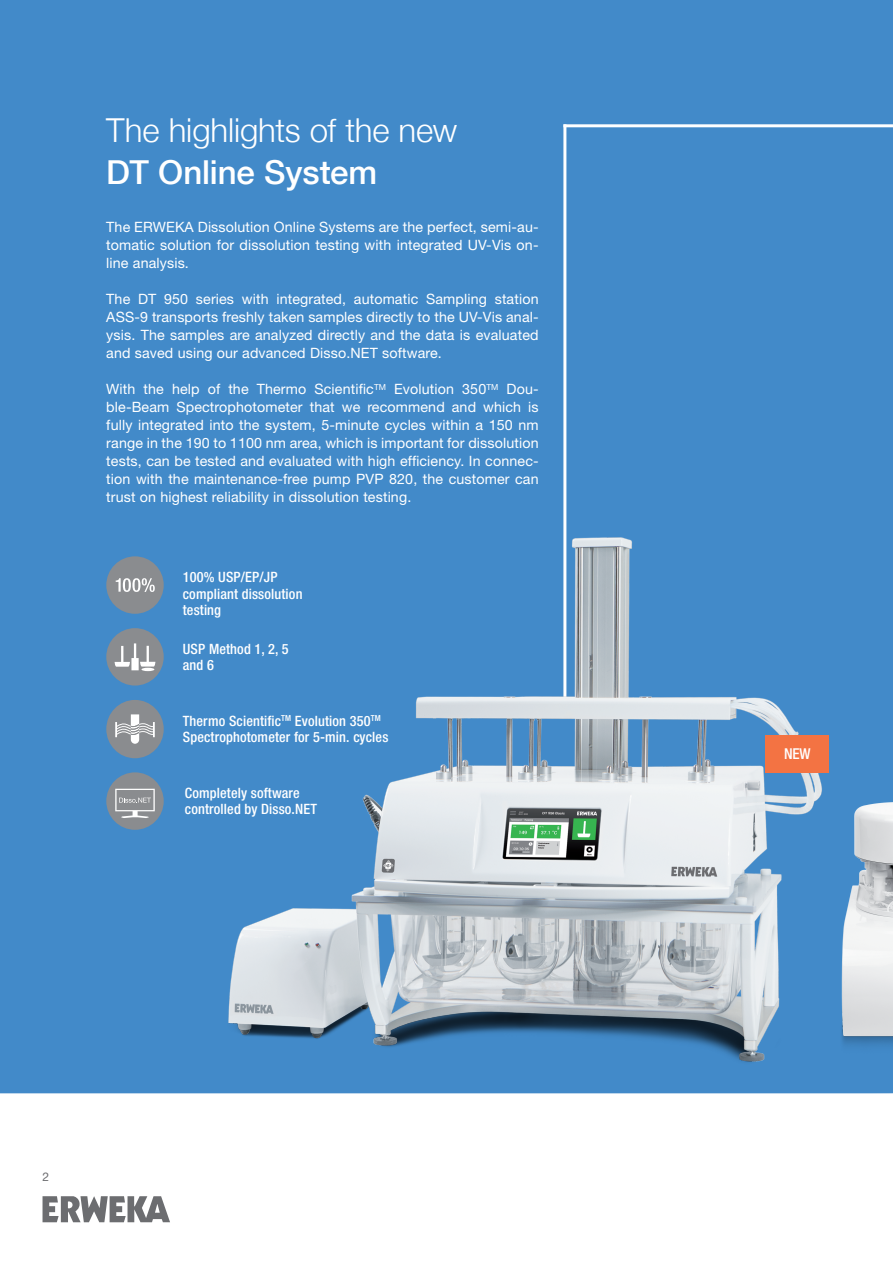
<style>
.page{position:relative;width:893px;height:1263px;background:#fff}
.page>*{position:absolute;margin:0;border:0;box-sizing:border-box;transform-origin:0 0}
.t1{font:300 33px "Helvetica Neue";letter-spacing:-.005em;color:#fff}
.t2{font:500 33px "Helvetica Neue";letter-spacing:-.005em;color:#fff}
.t3{font:500 condensed 15px "Helvetica Neue LT Std";color:#fff}
.t4{font:14.25px/18px "Helvetica Neue LT Std";letter-spacing:.01em;color:#fff;text-align:justify}
.t5{font:500 condensed 14.25px/16.5px "Helvetica Neue LT Std";letter-spacing:.01em;color:#fff}
.t6{font:12px "Helvetica Neue LT Std";color:#6c6d70}
</style>
<div class="page">
<div style="left:0;top:0;width:893px;height:1093px;background:#428ac9"></div>
<hr style="left:563px;top:124px;width:3px;height:576px;background:#fff">
<img style="left:209px;top:473px;width:684px;height:621px">
<hr style="left:563px;top:124px;width:330px;height:3px;background:#fff">
<svg style="left:43px;top:1196px;width:127px;height:26px"></svg>
<div style="left:765px;top:735px;width:64px;height:37px;background:#f37343"></div>
<div style="left:106px;top:556px;width:58px;height:58px;background:#8a8c8f;border-radius:50%"></div>
<svg style="left:116px;top:578px;width:39px;height:14px"></svg>
<div style="left:106px;top:700px;width:58px;height:58px;background:#8a8c8f;border-radius:50%"></div>
<svg style="left:115px;top:714px;width:40px;height:30px"></svg>
<div style="left:106px;top:772px;width:58px;height:58px;background:#8a8c8f;border-radius:50%"></div>
<svg style="left:115px;top:789px;width:40px;height:29px"></svg>
<div style="left:106px;top:628px;width:58px;height:57px;background:#8a8c8f;border-radius:50%"></div>
<svg style="left:115px;top:643px;width:40px;height:28px"></svg>
<h1 class="t1" style="left:106px;top:110px;width:353px">The highlights of the new</h1>
<h1 class="t2" style="left:106px;top:146px;width:272px">DT Online System</h1>
<p class="t4" style="left:106px;top:218px;width:434px">The ERWEKA Dissolution Online Systems are the perfect, semi-au&shy;tomatic solution for dissolution testing with integrated UV-Vis on&shy;line analysis.</p>
<p class="t4" style="left:106px;top:290px;width:434px">The DT 950 series with integrated, automatic Sampling station ASS-9 transports freshly taken samples directly to the UV-Vis anal&shy;ysis. The samples are analyzed directly and the data is evaluated and saved using our advanced Disso.NET software.</p>
<p class="t4" style="left:106px;top:380px;width:434px">With the help of the Thermo Scientific<sup>TM</sup> Evolution 350<sup>TM</sup> Dou&shy;ble-Beam Spectrophotometer that we recommend and which is fully integrated into the system, 5-minute cycles within a 150 nm range in the 190 to 1100 nm area, which is important for dissolution tests, can be tested and evaluated with high efficiency. In connec&shy;tion with the maintenance-free pump PVP 820, the customer can trust on highest reliability in dissolution testing.</p>
<p class="t5" style="left:183px;top:569px;width:121px">100% USP/EP/JP compliant dissolution testing</p>
<p class="t5" style="left:183px;top:640px;width:107px">USP Method 1, 2, 5 and 6</p>
<p class="t5" style="left:183px;top:712px;width:207px">Thermo Scientific<sup>TM</sup> Evolution 350<sup>TM<br></sup>Spectrophotometer for 5-min. cycles</p>
<p class="t5" style="left:185px;top:784px;width:133px">Completely software controlled by Disso.NET</p>
<p class="t6" style="left:43px;top:1169px;width:8px">2</p>
<p class="t3" style="left:784px;top:745px;width:28px">NEW</p>
</div>
